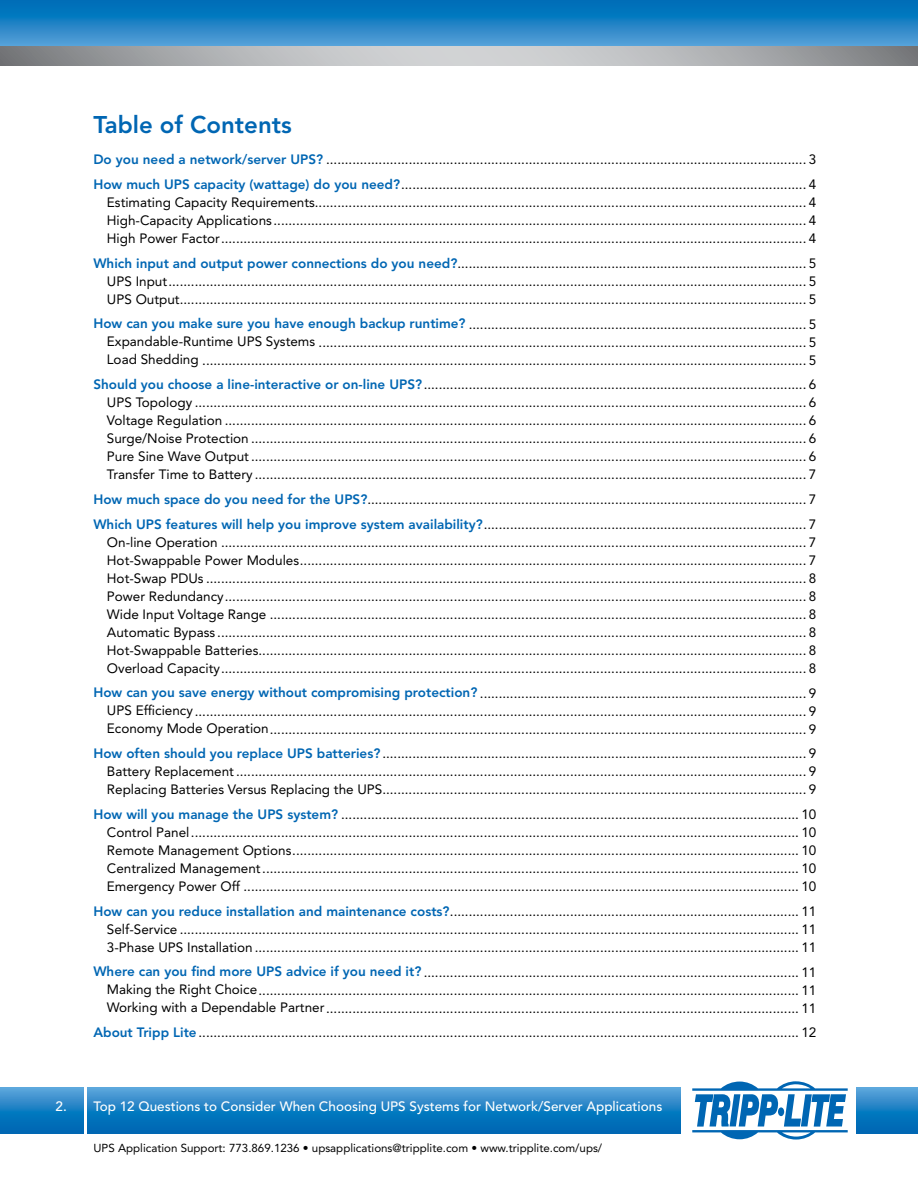
<style>
.page{position:relative;width:918px;height:1188px;background:#fff}
.page>*{position:absolute;margin:0;border:0;box-sizing:border-box;transform-origin:0 0}
.t1{font:800 24px "Avenir";color:#0066b3}
.t2{font:13.5px "Avenir";color:#000}
.t3{font:500 13.5px "Avenir";color:#fff}
.t4{font:11.55px "Avenir";color:#000}
.s1{font-weight:800;color:#0066b3}
</style>
<div class="page">
<svg style="left:0;top:0;width:918px;height:46px;background:#2083c5"></svg>
<svg style="left:0;top:46px;width:918px;height:20px;background:#aeb0b2"></svg>
<svg style="left:0;top:1088px;width:918px;height:46px;background:#1d80c3"></svg>
<div style="left:681px;top:1067px;width:175px;height:91px;background:#fff"></div>
<svg style="left:692px;top:1081px;width:156px;height:59px"></svg>
<hr style="left:85px;top:1081px;width:2px;height:63px;background:#fff">
<p class="t1" style="left:93px;top:110px;width:200px">Table of Contents</p>
<p class="t2" style="left:93px;top:152px;width:725px"><span class="s1">Do you need a network/server UPS?</span> ................................................................................................................................ 3</p>
<p class="t2" style="left:93px;top:176px;width:725px"><span class="s1">How much UPS capacity (wattage) do you need?</span>............................................................................................................ 4</p>
<p class="t2" style="left:107px;top:194px;width:711px">Estimating Capacity Requirements................................................................................................................................... 4</p>
<p class="t2" style="left:107px;top:212px;width:711px">High-Capacity Applications .............................................................................................................................................. 4</p>
<p class="t2" style="left:107px;top:230px;width:711px">High Power Factor............................................................................................................................................................ 4</p>
<p class="t2" style="left:93px;top:255px;width:725px"><span class="s1">Which input and output power connections do you need?</span>............................................................................................. 5</p>
<p class="t2" style="left:107px;top:273px;width:711px">UPS Input.......................................................................................................................................................................... 5</p>
<p class="t2" style="left:107px;top:291px;width:711px">UPS Output....................................................................................................................................................................... 5</p>
<p class="t2" style="left:93px;top:316px;width:725px"><span class="s1">How can you make sure you have enough backup runtime?</span> .......................................................................................... 5</p>
<p class="t2" style="left:107px;top:334px;width:711px">Expandable-Runtime UPS Systems .................................................................................................................................. 5</p>
<p class="t2" style="left:107px;top:352px;width:711px">Load Shedding ................................................................................................................................................................. 5</p>
<p class="t2" style="left:93px;top:377px;width:725px"><span class="s1">Should you choose a line-interactive or on-line UPS?</span>...................................................................................................... 6</p>
<p class="t2" style="left:107px;top:395px;width:711px">UPS Topology ................................................................................................................................................................... 6</p>
<p class="t2" style="left:107px;top:413px;width:711px">Voltage Regulation ........................................................................................................................................................... 6</p>
<p class="t2" style="left:107px;top:431px;width:711px">Surge/Noise Protection .................................................................................................................................................... 6</p>
<p class="t2" style="left:107px;top:449px;width:711px">Pure Sine Wave Output.................................................................................................................................................... 6</p>
<p class="t2" style="left:107px;top:467px;width:711px">Transfer Time to Battery ................................................................................................................................................... 7</p>
<p class="t2" style="left:93px;top:491px;width:725px"><span class="s1">How much space do you need for the UPS?</span>..................................................................................................................... 7</p>
<p class="t2" style="left:93px;top:516px;width:725px"><span class="s1">Which UPS features will help you improve system availability?</span>...................................................................................... 7</p>
<p class="t2" style="left:107px;top:534px;width:711px">On-line Operation ............................................................................................................................................................ 7</p>
<p class="t2" style="left:107px;top:552px;width:711px">Hot-Swappable Power Modules....................................................................................................................................... 7</p>
<p class="t2" style="left:107px;top:570px;width:711px">Hot-Swap PDUs ................................................................................................................................................................ 8</p>
<p class="t2" style="left:107px;top:588px;width:711px">Power Redundancy........................................................................................................................................................... 8</p>
<p class="t2" style="left:107px;top:606px;width:711px">Wide Input Voltage Range ............................................................................................................................................... 8</p>
<p class="t2" style="left:107px;top:624px;width:711px">Automatic Bypass ............................................................................................................................................................. 8</p>
<p class="t2" style="left:107px;top:642px;width:711px">Hot-Swappable Batteries.................................................................................................................................................. 8</p>
<p class="t2" style="left:107px;top:660px;width:711px">Overload Capacity............................................................................................................................................................ 8</p>
<p class="t2" style="left:93px;top:685px;width:725px"><span class="s1">How can you save energy without compromising protection?</span> ....................................................................................... 9</p>
<p class="t2" style="left:107px;top:703px;width:711px">UPS Efficiency ................................................................................................................................................................... 9</p>
<p class="t2" style="left:107px;top:721px;width:711px">Economy Mode Operation............................................................................................................................................... 9</p>
<p class="t2" style="left:93px;top:746px;width:725px"><span class="s1">How often should you replace UPS batteries?</span> ................................................................................................................. 9</p>
<p class="t2" style="left:107px;top:764px;width:711px">Battery Replacement........................................................................................................................................................ 9</p>
<p class="t2" style="left:107px;top:782px;width:711px">Replacing Batteries Versus Replacing the UPS................................................................................................................. 9</p>
<p class="t2" style="left:93px;top:806px;width:725px"><span class="s1">How will you manage the UPS system?</span> .......................................................................................................................... 10</p>
<p class="t2" style="left:107px;top:824px;width:711px">Control Panel.................................................................................................................................................................. 10</p>
<p class="t2" style="left:107px;top:842px;width:711px">Remote Management Options....................................................................................................................................... 10</p>
<p class="t2" style="left:107px;top:860px;width:711px">Centralized Management............................................................................................................................................... 10</p>
<p class="t2" style="left:107px;top:878px;width:711px">Emergency Power Off .................................................................................................................................................... 10</p>
<p class="t2" style="left:93px;top:903px;width:725px"><span class="s1">How can you reduce installation and maintenance costs?</span>............................................................................................. 11</p>
<p class="t2" style="left:107px;top:921px;width:711px">Self-Service ..................................................................................................................................................................... 11</p>
<p class="t2" style="left:107px;top:939px;width:711px">3-Phase UPS Installation ................................................................................................................................................. 11</p>
<p class="t2" style="left:93px;top:964px;width:725px"><span class="s1">Where can you find more UPS advice if you need it?</span> .................................................................................................... 11</p>
<p class="t2" style="left:107px;top:982px;width:711px">Making the Right Choice................................................................................................................................................ 11</p>
<p class="t2" style="left:107px;top:1000px;width:711px">Working with a Dependable Partner.............................................................................................................................. 11</p>
<p class="t2" style="left:93px;top:1025px;width:725px"><span class="s1">About Tripp Lite</span>................................................................................................................................................................ 12</p>
<p class="t3" style="left:56px;top:1098px;width:13px">2.</p>
<p class="t3" style="left:93px;top:1098px;width:570px">Top 12 Questions to Consider When Choosing UPS Systems for Network/Server Applications</p>
<p class="t4" style="left:93px;top:1141px;width:510px">UPS Application Support: 773.869.1236 • upsapplications@tripplite.com • www.tripplite.com/ups/</p>
</div>
